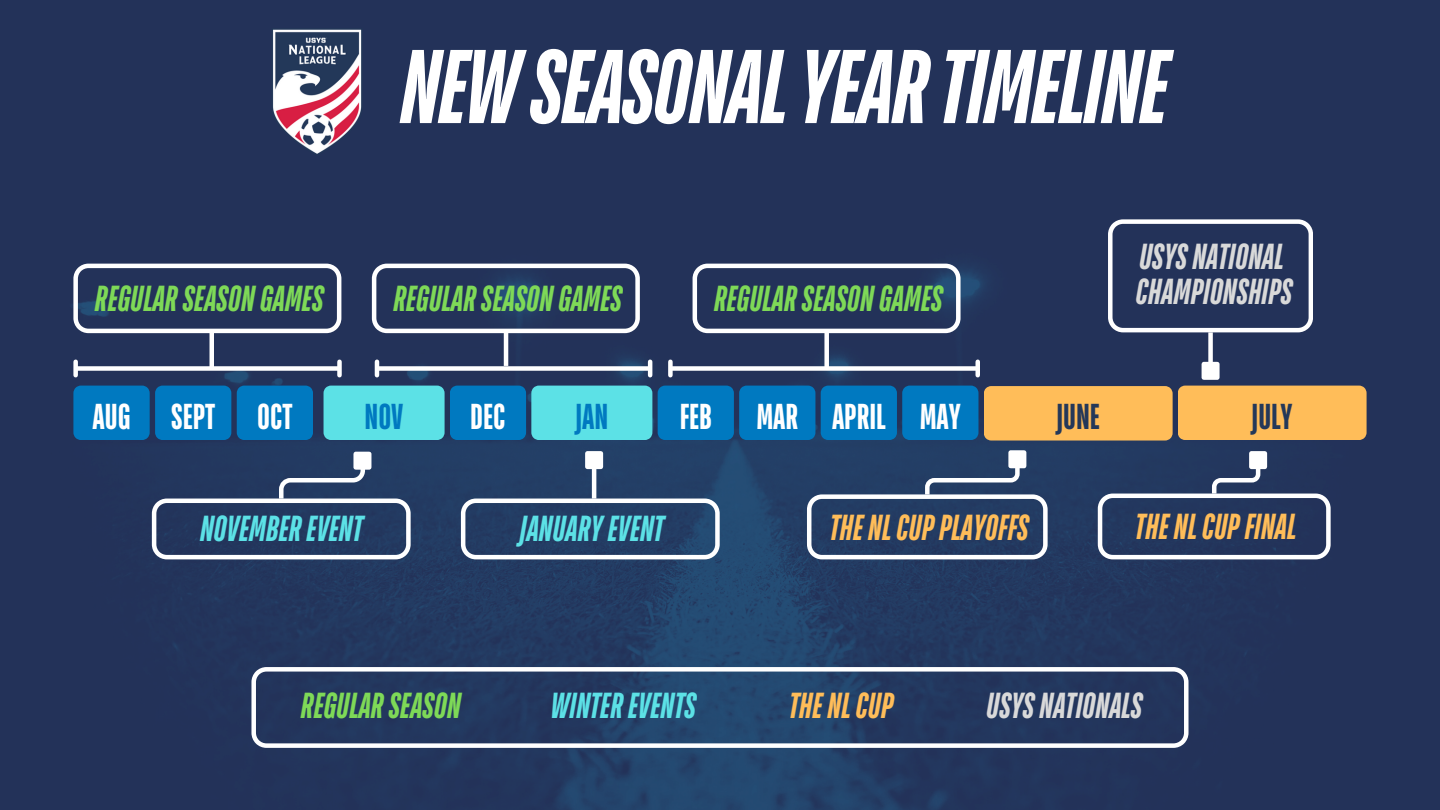
<style>
.page{position:relative;width:1440px;height:810px;background:#fff}
.page>*{position:absolute;margin:0;border:0;box-sizing:border-box;transform-origin:0 0}
.t1{font:italic 700 104.5px "TT Bluescreens";letter-spacing:-.02em;color:#fff}
.t2{font:italic 700 36px "TT Bluescreens";color:#7ed957}
.t3{font:italic 700 36px "TT Bluescreens";color:#d9d9d9}
.t4{font:italic 700 36px "TT Bluescreens";color:#5ce1e6}
.t5{font:italic 700 36px "TT Bluescreens";color:#ffbd59}
.t6{font:700 36px "TT Bluescreens";color:#fff}
.t7{font:700 36px "TT Bluescreens";color:#243859}
.t8{font:700 36px "TT Bluescreens";color:#0079c0}
</style>
<div class="page">
<img style="left:0;top:0;width:1440px;height:810px">
<img style="left:271px;top:28px;width:92px;height:128px">
<svg style="left:251px;top:667px;width:937px;height:81px;background:#3c5174"></svg>
<svg style="left:73px;top:264px;width:268px;height:69px;background:#435172"></svg>
<svg style="left:73px;top:386px;width:158px;height:54px;background:#0175bb"></svg>
<div style="left:237px;top:386px;width:76px;height:54px;background:#0079c0"></div>
<svg style="left:324px;top:386px;width:328px;height:54px;background:#44c2d8"></svg>
<div style="left:658px;top:386px;width:157px;height:54px;background:#0079c0"></div>
<svg style="left:821px;top:386px;width:546px;height:55px;background:#aea375"></svg>
<hr style="left:210px;top:332px;width:4px;height:36px;background:#fff">
<div style="left:77px;top:366px;width:261px;height:5px;background:#fff"></div>
<div style="left:73px;top:362px;width:5px;height:13px;background:#fff"></div>
<div style="left:337px;top:362px;width:5px;height:13px;background:#fff"></div>
<div style="left:824px;top:332px;width:5px;height:36px;background:#fff"></div>
<div style="left:672px;top:366px;width:305px;height:5px;background:#fff"></div>
<div style="left:668px;top:362px;width:5px;height:13px;background:#fff"></div>
<hr style="left:976px;top:362px;width:4px;height:13px;background:#fff">
<svg style="left:152px;top:456px;width:259px;height:103px;background:#3e5073"></svg>
<hr style="left:592px;top:468px;width:4px;height:31px;background:#fff">
<div style="left:587px;top:453px;width:14px;height:14px;background:#fff"></div>
<div style="left:585px;top:451px;width:18px;height:18px;border:4px solid #fff"></div>
<svg style="left:461px;top:499px;width:259px;height:60px"></svg>
<div style="left:1011px;top:453px;width:13px;height:13px;background:#fff"></div>
<div style="left:1008px;top:450px;width:18px;height:18px;border:4px solid #fff"></div>
<svg style="left:807px;top:463px;width:241px;height:96px;background:#405577"></svg>
<div style="left:1251px;top:453px;width:14px;height:14px;background:#fff"></div>
<div style="left:1249px;top:451px;width:18px;height:18px;border:4px solid #fff"></div>
<svg style="left:1098px;top:463px;width:232px;height:96px;background:#3e4f71"></svg>
<hr style="left:504px;top:331px;width:4px;height:35px;background:#fff">
<div style="left:378px;top:366px;width:271px;height:5px;background:#fff"></div>
<hr style="left:375px;top:362px;width:4px;height:13px;background:#fff">
<hr style="left:648px;top:362px;width:4px;height:13px;background:#fff">
<div style="left:1208px;top:332px;width:5px;height:31px;background:#fff"></div>
<div style="left:1204px;top:364px;width:13px;height:14px;background:#fff"></div>
<div style="left:1202px;top:362px;width:18px;height:18px;border:4px solid #fff"></div>
<svg style="left:1108px;top:219px;width:205px;height:113px;background:#39476a"></svg>
<svg style="left:372px;top:264px;width:268px;height:69px;background:#435274"></svg>
<svg style="left:693px;top:264px;width:267px;height:69px;background:#435072"></svg>
<p class="t2" style="left:93px;top:281px;width:230px">REGULARSEASONGAMES</p>
<p class="t1" style="left:395px;top:37px;width:770px">NEWSEASONALYEARTIMELINE</p>
<p class="t2" style="left:392px;top:281px;width:230px">REGULARSEASONGAMES</p>
<p class="t2" style="left:712px;top:281px;width:230px">REGULARSEASONGAMES</p>
<p class="t3" style="left:1138px;top:239px;width:146px">USYSNATIONAL</p>
<p class="t3" style="left:1134px;top:275px;width:158px">CHAMPIONSHIPS</p>
<p class="t6" style="left:93px;top:399px;width:39px">AUG</p>
<h1 class="t6" style="left:171px;top:399px;width:46px">SEPT</h1>
<p class="t6" style="left:257px;top:399px;width:37px">OCT</p>
<p class="t8" style="left:365px;top:399px;width:41px">NOV</p>
<p class="t6" style="left:470px;top:399px;width:37px">DEC</p>
<p class="t8" style="left:575px;top:399px;width:34px">JAN</p>
<p class="t6" style="left:680px;top:399px;width:34px">FEB</p>
<p class="t6" style="left:756px;top:399px;width:43px">MAR</p>
<p class="t6" style="left:832px;top:399px;width:55px">APRIL</p>
<p class="t6" style="left:920px;top:399px;width:43px">MAY</p>
<p class="t7" style="left:1056px;top:400px;width:45px">JUNE</p>
<p class="t7" style="left:1252px;top:399px;width:43px">JULY</p>
<p class="t4" style="left:198px;top:511px;width:164px">NOVEMBEREVENT</p>
<p class="t4" style="left:518px;top:511px;width:146px">JANUARYEVENT</p>
<p class="t5" style="left:828px;top:510px;width:201px">THENLCUPPLAYOFFS</p>
<p class="t5" style="left:1134px;top:509px;width:163px">THENLCUPFINAL</p>
<p class="t2" style="left:299px;top:688px;width:162px">REGULARSEASON</p>
<p class="t4" style="left:549px;top:688px;width:147px">WINTEREVENTS</p>
<p class="t5" style="left:787px;top:688px;width:106px">THENLCUP</p>
<p class="t3" style="left:985px;top:688px;width:157px">USYSNATIONALS</p>
</div>
